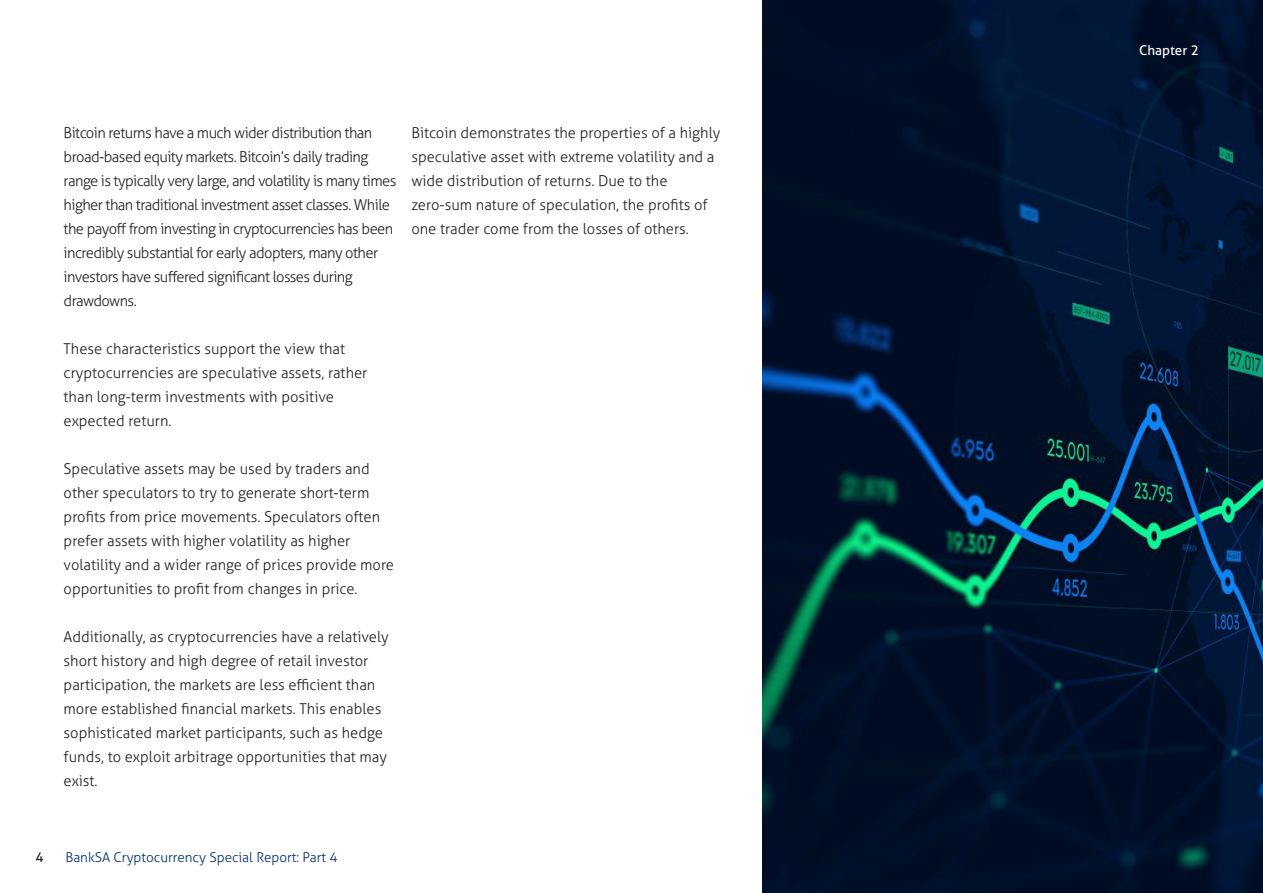
<style>
.page{position:relative;width:1263px;height:893px;background:#fff}
.page>*{position:absolute;margin:0;border:0;box-sizing:border-box;transform-origin:0 0}
.t1{font:300 15px/24px "Aller";color:#231f20}
.t2{font:300 15px/24px "Aller";letter-spacing:-.04em;color:#231f20}
.t3{font:300 13.5px "Aller";color:#002f6c}
.t4{font:13.5px "Aller";color:#fff}
.t5{font:13.5px "Aller";color:#231f20}
</style>
<div class="page">
<img style="left:762px;top:0;width:501px;height:893px">
<p class="t2" style="left:64px;top:120px;width:334px">Bitcoin returns have a much wider distribution than broad-based equity markets. Bitcoin’s daily trading range is typically very large, and volatility is many times higher than traditional investment asset classes. While the payoff from investing in cryptocurrencies has been incredibly substantial for early adopters, many other investors have suffered significant losses during drawdowns.</p>
<p class="t1" style="left:64px;top:336px;width:305px">These characteristics support the view that cryptocurrencies are speculative assets, rather than long-term investments with positive expected return.</p>
<p class="t1" style="left:64px;top:456px;width:332px">Speculative assets may be used by traders and other speculators to try to generate short-term profits from price movements. Speculators often prefer assets with higher volatility as higher volatility and a wider range of prices provide more opportunities to profit from changes in price.</p>
<p class="t1" style="left:64px;top:624px;width:327px">Additionally, as cryptocurrencies have a relatively short history and high degree of retail investor participation, the markets are less efficient than more established financial markets. This enables sophisticated market participants, such as hedge funds, to exploit arbitrage opportunities that may exist.</p>
<p class="t1" style="left:411px;top:120px;width:310px">Bitcoin demonstrates the properties of a highly speculative asset with extreme volatility and a wide distribution of returns. Due to the zero-sum nature of speculation, the profits of one trader come from the losses of others.</p>
<p class="t5" style="left:35px;top:849px;width:10px">4</p>
<p class="t3" style="left:65px;top:849px;width:274px">BankSA Cryptocurrency Special Report: Part 4</p>
<p class="t4" style="left:1139px;top:42px;width:61px">Chapter 2</p>
</div>
